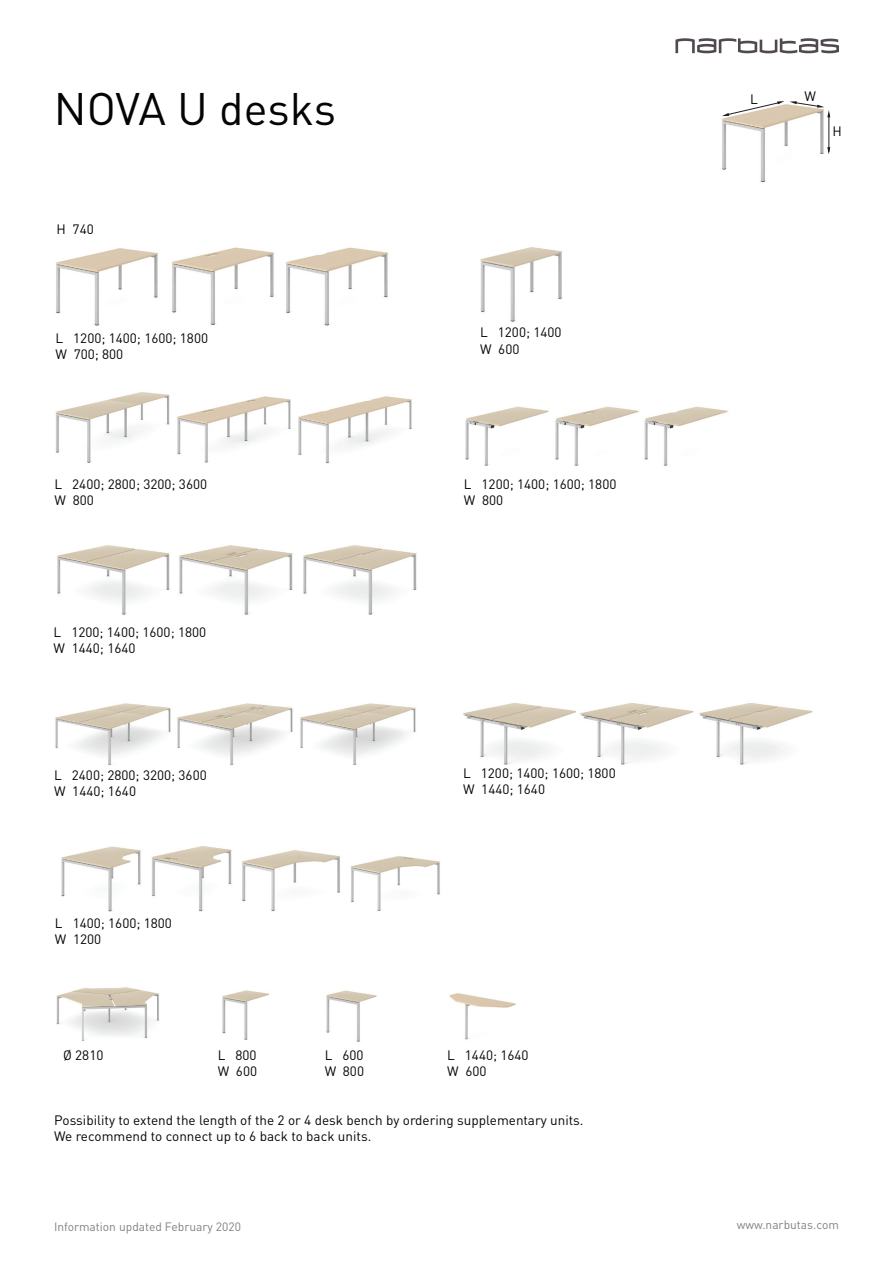
<style>
.page{position:relative;width:893px;height:1263px;background:#fff}
.page>*{position:absolute;margin:0;border:0;box-sizing:border-box;transform-origin:0 0}
.t1{font:45px "DIN Pro";color:#040503}
.t2{font:13.5px/16.2px "DIN Pro";color:#040503}
.t3{font:12px "DIN Pro";color:#808180}
</style>
<div class="page">
<svg style="left:675px;top:38px;width:164px;height:15px"></svg>
<img style="left:55px;top:248px;width:103px;height:78px">
<img style="left:171px;top:247px;width:103px;height:78px">
<img style="left:285px;top:247px;width:103px;height:79px">
<img style="left:480px;top:247px;width:82px;height:75px">
<img style="left:55px;top:392px;width:115px;height:71px">
<img style="left:177px;top:396px;width:114px;height:67px">
<img style="left:298px;top:396px;width:114px;height:68px">
<img style="left:465px;top:406px;width:174px;height:60px">
<img style="left:644px;top:406px;width:84px;height:60px">
<img style="left:57px;top:545px;width:113px;height:70px">
<img style="left:179px;top:545px;width:114px;height:70px">
<img style="left:303px;top:545px;width:114px;height:70px">
<img style="left:300px;top:703px;width:116px;height:62px">
<img style="left:55px;top:703px;width:116px;height:62px">
<img style="left:177px;top:703px;width:116px;height:62px">
<img style="left:463px;top:703px;width:113px;height:62px">
<img style="left:580px;top:703px;width:233px;height:62px">
<img style="left:350px;top:856px;width:90px;height:55px">
<img style="left:56px;top:987px;width:103px;height:54px">
<img style="left:326px;top:990px;width:51px;height:52px">
<img style="left:222px;top:990px;width:47px;height:50px">
<img style="left:449px;top:993px;width:67px;height:47px">
<img style="left:61px;top:846px;width:171px;height:66px">
<img style="left:242px;top:850px;width:99px;height:61px">
<img style="left:721px;top:116px;width:110px;height:67px">
<svg style="left:827px;top:147px;width:3px;height:7px"></svg>
<hr style="left:829px;top:114px;width:1px;height:38px;background:#231f20">
<svg style="left:722px;top:101px;width:108px;height:16px"></svg>
<h1 class="t1" style="left:54px;top:79px;width:284px">NOVA U desks</h1>
<p class="t2" style="left:57px;top:221px;width:39px">H 740</p>
<p class="t2" style="left:55px;top:329px;width:154px">L 1200; 1400; 1600; 1800<br>W 700; 800</p>
<p class="t2" style="left:480px;top:324px;width:83px">L 1200; 1400<br>W 600</p>
<p class="t2" style="left:54px;top:475px;width:154px">L 2400; 2800; 3200; 3600<br>W 800</p>
<p class="t2" style="left:464px;top:475px;width:154px">L 1200; 1400; 1600; 1800<br>W 800</p>
<p class="t2" style="left:54px;top:623px;width:154px">L 1200; 1400; 1600; 1800<br>W 1440; 1640</p>
<p class="t2" style="left:54px;top:767px;width:154px">L 2400; 2800; 3200; 3600<br>W 1440; 1640</p>
<p class="t2" style="left:463px;top:764px;width:154px">L 1200; 1400; 1600; 1800<br>W 1440; 1640</p>
<p class="t2" style="left:55px;top:914px;width:119px">L 1400; 1600; 1800<br>W 1200</p>
<p class="t2" style="left:63px;top:1046px;width:42px">Ø 2810</p>
<p class="t2" style="left:218px;top:1046px;width:41px">L 800<br>W 600</p>
<p class="t2" style="left:325px;top:1046px;width:41px">L 600<br>W 800</p>
<p class="t2" style="left:447px;top:1046px;width:83px">L 1440; 1640<br>W 600</p>
<p class="t2" style="left:54px;top:1111px;width:531px">Possibility to extend the length of the 2 or 4 desk bench by ordering supplementary units.<br>We recommend to connect up to 6 back to back units.</p>
<p class="t3" style="left:54px;top:1218px;width:188px">Information updated February 2020</p>
<p class="t2" style="left:750px;top:91px;width:9px">L</p>
<p class="t2" style="left:804px;top:88px;width:13px">W</p>
<p class="t2" style="left:832px;top:123px;width:11px">H</p>
<p class="t3" style="left:737px;top:1216px;width:104px">www.narbutas.com</p>
</div>
